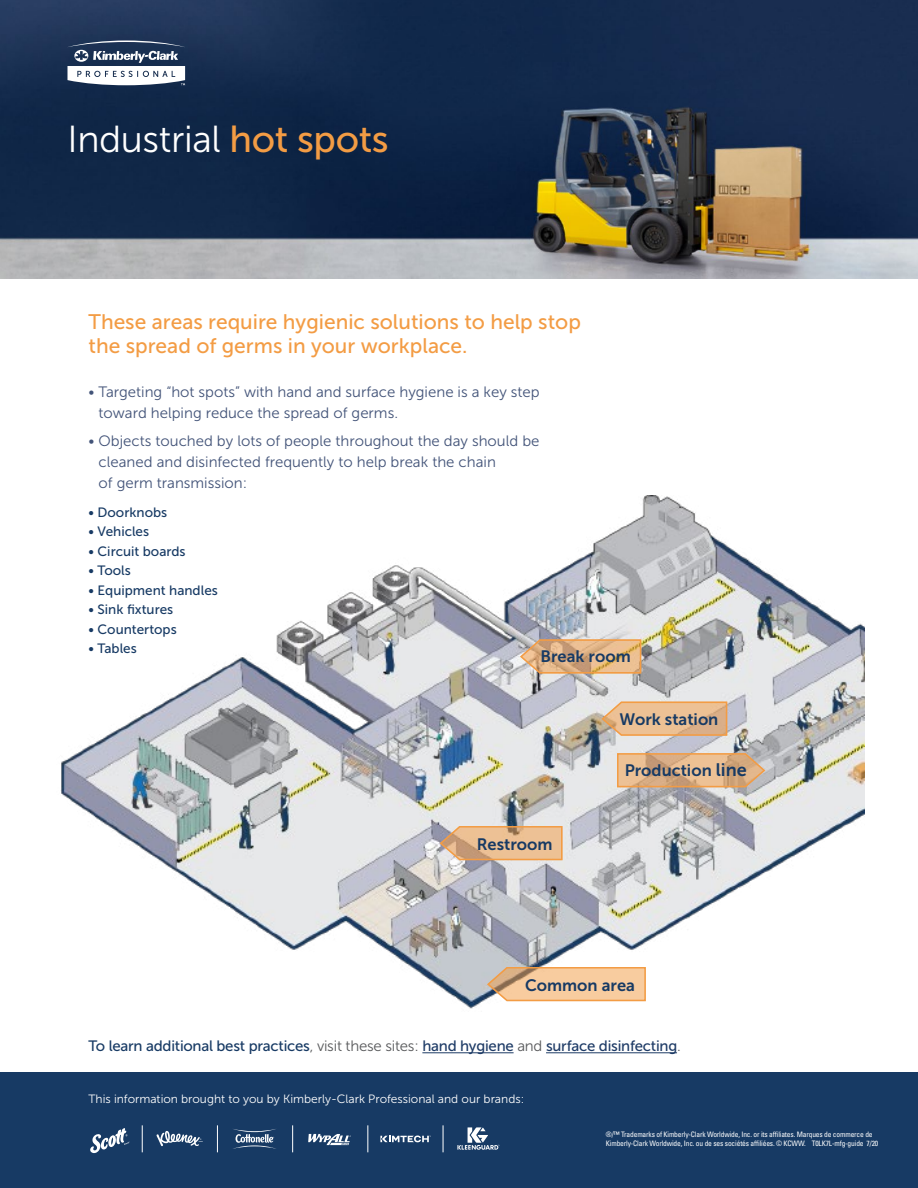
<style>
.page{position:relative;width:918px;height:1188px;background:#fff}
.page>*{position:absolute;margin:0;border:0;box-sizing:border-box;transform-origin:0 0}
.t1{font:37.5px "Museo Sans 300";letter-spacing:-.01em;color:#fff}
.t2{font:21px/24px "Museo Sans 500";color:#f39c44}
.t3{font:16.5px "Museo Sans 700";color:#173a64}
.t4{font:15px/21px "Museo Sans 300";color:#425378}
.t5{font:15px "Museo Sans 500";letter-spacing:-.015em;color:#173a64}
.t6{font:13.5px "Museo Sans 500";color:#173a64}
.t7{font:12px "Museo Sans 300";color:#fff}
.t8{font:condensed 7.5px/9px "Univers LT Std";letter-spacing:-.02em;color:#fff}
.s1{font-family:"Museo Sans 500";color:#f39c44}
.s2{font-size:18px}
.s3{font-family:"Museo Sans 300";color:#58595b}
.s4{color:#1e3b66}
</style>
<div class="page">
<img style="left:61px;top:495px;width:804px;height:514px">
<img style="left:0;top:0;width:918px;height:279px">
<svg style="left:68px;top:41px;width:117px;height:44px"></svg>
<div style="left:0;top:1072px;width:918px;height:116px;background:#173a64"></div>
<hr style="left:422px;top:1052px;width:92px;height:1px;background:#1e3b66">
<hr style="left:546px;top:1052px;width:131px;height:1px;background:#1e3b66">
<svg style="left:90px;top:1128px;width:39px;height:25px"></svg>
<svg style="left:157px;top:1131px;width:46px;height:15px"></svg>
<svg style="left:233px;top:1129px;width:43px;height:20px"></svg>
<svg style="left:308px;top:1134px;width:43px;height:11px"></svg>
<svg style="left:380px;top:1136px;width:51px;height:6px"></svg>
<svg style="left:457px;top:1127px;width:43px;height:23px"></svg>
<svg style="left:142px;top:1125px;width:1px;height:27px"></svg>
<svg style="left:217px;top:1125px;width:1px;height:27px"></svg>
<svg style="left:292px;top:1125px;width:1px;height:27px"></svg>
<svg style="left:443px;top:1125px;width:1px;height:27px"></svg>
<svg style="left:368px;top:1125px;width:1px;height:27px"></svg>
<svg style="left:616px;top:752px;width:150px;height:36px;background:#dcb188"></svg>
<svg style="left:600px;top:701px;width:128px;height:35px;background:#e6ba8f"></svg>
<svg style="left:439px;top:825px;width:124px;height:36px;background:#e2b88f"></svg>
<svg style="left:486px;top:966px;width:161px;height:36px;background:#edc399"></svg>
<svg style="left:519px;top:639px;width:123px;height:35px;background:#deb284"></svg>
<h1 class="t1" style="left:68px;top:119px;width:323px">Industrial <span class="s1">hot spots</span></h1>
<h2 class="t2" style="left:89px;top:309px;width:494px">These areas require hygienic solutions to help stop the spread of germs in your workplace.</h2>
<p class="t4" style="left:99px;top:381px;width:443px;text-indent:-10px">• Targeting “hot spots” with hand and surface hygiene is a key step toward helping reduce the spread of germs.</p>
<p class="t4" style="left:99px;top:430px;width:442px;text-indent:-10px">• Objects touched by lots of people throughout the day should be cleaned and disinfected frequently to help break the chain<br>of germ transmission:</p>
<p class="t6" style="left:89px;top:505px;width:80px">• Doorknobs</p>
<p class="t6" style="left:89px;top:524px;width:62px">• Vehicles</p>
<p class="t6" style="left:89px;top:544px;width:99px">• Circuit boards</p>
<p class="t6" style="left:89px;top:563px;width:44px">• Tools</p>
<p class="t6" style="left:89px;top:583px;width:131px">• Equipment handles</p>
<p class="t6" style="left:89px;top:602px;width:86px">• Sink fixtures</p>
<p class="t6" style="left:89px;top:622px;width:90px">• Countertops</p>
<p class="t6" style="left:89px;top:641px;width:50px">• Tables</p>
<p class="t3" style="left:540px;top:647px;width:92px">Break room</p>
<p class="t3" style="left:619px;top:710px;width:101px">Work station</p>
<p class="t3" style="left:477px;top:835px;width:77px">Restroom</p>
<p class="t3" style="left:625px;top:761px;width:124px">Production <span class="s2">line</span></p>
<p class="t3" style="left:525px;top:976px;width:111px">Common area</p>
<p class="t5" style="left:89px;top:1038px;width:594px">To learn additional best practices<span class="s3">, visit these sites:</span> <span class="s4">hand hygiene</span> <span class="s3">and</span> <span class="s4">surface disinfecting</span><span class="s3">.</span></p>
<p class="t7" style="left:89px;top:1092px;width:437px">This information brought to you by Kimberly-Clark Professional and our brands:</p>
<p class="t8" style="left:606px;top:1130px;width:274px">®/™ Trademarks of Kimberly-Clark Worldwide, Inc. or its affiliates. Marques de commerce de<br>Kimberly-Clark Worldwide, Inc. ou de ses sociétés affiliées. © KCWW. T0LK7L-mfg-guide 7/20</p>
</div>
